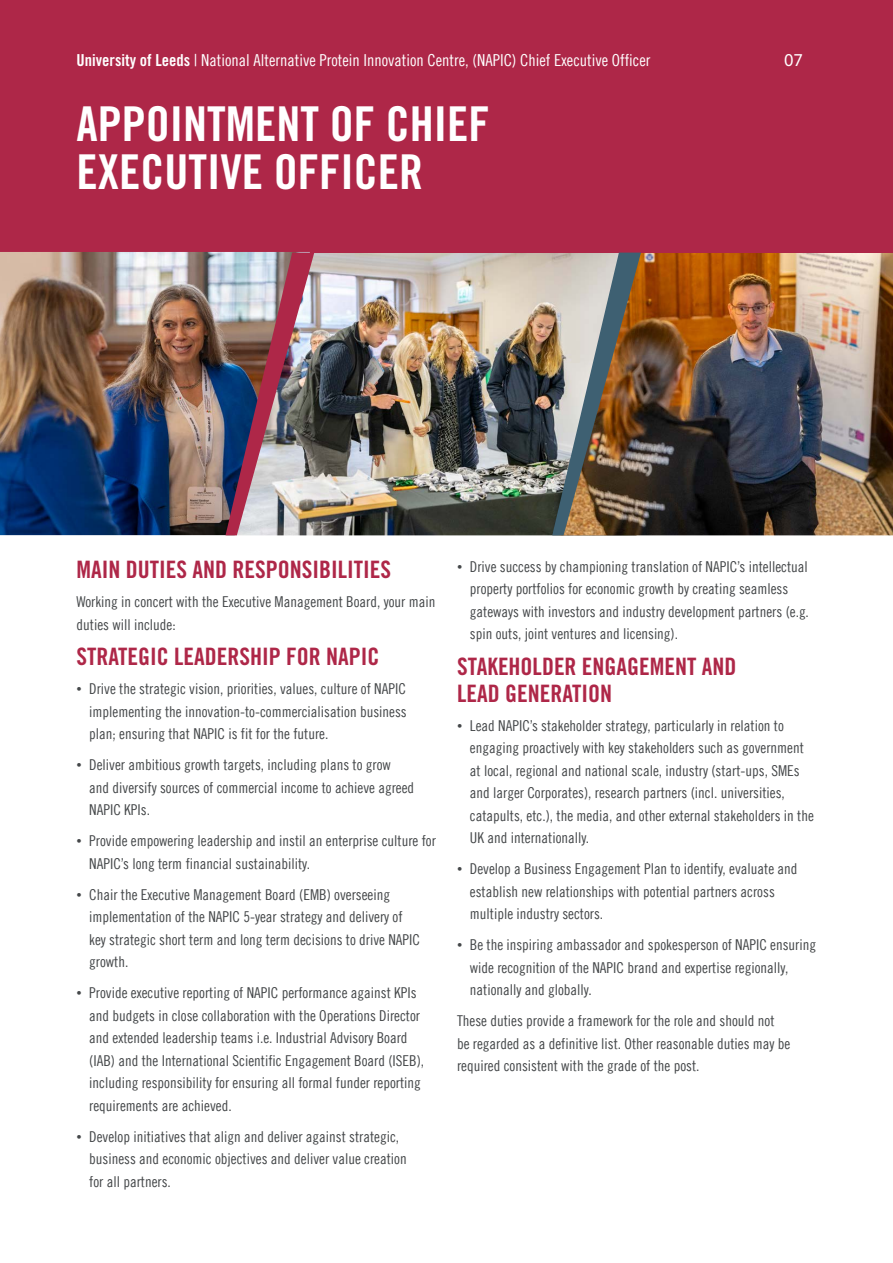
<style>
.page{position:relative;width:893px;height:1263px;background:#fff}
.page>*{position:absolute;margin:0;border:0;box-sizing:border-box;transform-origin:0 0}
.headline_white{font:48px/48px "Trade Gothic LT Std Bd Cn 20";color:#fff}
.subhead_16_red{font:24px/27px "Trade Gothic LT Std Bd Cn 20";color:#ae2748}
.t1{font:16.5px "Trade Gothic LT Cond Eighteen";color:#fff}
.t2{font:16.5px "Trade Gothic Next LT Pro";color:#fff}
.bodytext_10_grey{font:15px/22.5px "Trade Gothic LT Cond Eighteen";color:#444749}
.s1{font-family:"Trade Gothic LT Std Bd Cn 20"}
.s2{font-family:"Gill Sans"}
</style>
<div class="page">
<img style="left:314px;top:253px;width:238px;height:282px">
<img style="left:641px;top:253px;width:252px;height:282px">
<div style="left:0;top:0;width:893px;height:253px;background:#ae2748"></div>
<img style="left:0;top:252px;width:310px;height:283px">
<img style="left:552px;top:253px;width:89px;height:282px">
<img style="left:225px;top:253px;width:89px;height:282px">
<p class="t1" style="left:77px;top:51px;width:575px"><span class="s1">University of Leeds</span> | National Alternative Protein Innovation Centre, (NAPIC) Chief Executive Officer</p>
<p class="t2" style="left:784px;top:49px;width:20px">07</p>
<p class="headline_white" style="left:77px;top:99px;width:415px">APPOINTMENT OF CHIEF<br>EXECUTIVE OFFICER</p>
<p class="subhead_16_red" style="left:77px;top:556px;width:316px">MAIN DUTIES AND RESPONSIBILITIES</p>
<p class="bodytext_10_grey" style="left:77px;top:590px;width:360px">Working in concert with the Executive Management Board, your main duties will include:</p>
<p class="subhead_16_red" style="left:77px;top:643px;width:305px">STRATEGIC LEADERSHIP FOR NAPIC</p>
<p class="bodytext_10_grey" style="left:89px;top:677px;width:319px;text-align:justify;text-indent:-13px"><span class="s2">•</span> Drive the strategic vision, priorities, values, culture of NAPIC implementing the innovation-to-commercialisation business plan; ensuring that NAPIC is fit for the future.</p>
<p class="bodytext_10_grey" style="left:89px;top:753px;width:326px;text-indent:-13px"><span class="s2">•</span> Deliver ambitious growth targets, including plans to grow and diversify sources of commercial income to achieve agreed<br>NAPIC KPIs.</p>
<p class="bodytext_10_grey" style="left:89px;top:829px;width:348px;text-indent:-13px"><span class="s2">•</span> Provide empowering leadership and instil an enterprise culture for<br>NAPIC’s long term financial sustainability.</p>
<p class="bodytext_10_grey" style="left:89px;top:883px;width:332px;text-indent:-13px"><span class="s2">•</span> Chair the Executive Management Board (EMB) overseeing implementation of the NAPIC 5-year strategy and delivery of key strategic short term and long term decisions to drive NAPIC growth.</p>
<p class="bodytext_10_grey" style="left:89px;top:981px;width:336px;text-indent:-13px"><span class="s2">•</span> Provide executive reporting of NAPIC performance against KPIs and budgets in close collaboration with the Operations Director and extended leadership teams i.e. Industrial Advisory Board (IAB) and the International Scientific Engagement Board (ISEB), including responsibility for ensuring all formal funder reporting requirements are achieved.</p>
<p class="bodytext_10_grey" style="left:89px;top:1125px;width:319px;text-indent:-13px"><span class="s2">•</span> Develop initiatives that align and deliver against strategic, business and economic objectives and deliver value creation for all partners.</p>
<p class="bodytext_10_grey" style="left:470px;top:555px;width:341px;text-indent:-13px"><span class="s2">•</span> Drive success by championing translation of NAPIC’s intellectual property portfolios for economic growth by creating seamless gateways with investors and industry development partners (e.g. spin outs, joint ventures and licensing).</p>
<p class="subhead_16_red" style="left:457px;top:652px;width:281px">STAKEHOLDER ENGAGEMENT AND<br>LEAD GENERATION</p>
<p class="bodytext_10_grey" style="left:470px;top:714px;width:346px;text-indent:-13px"><span class="s2">•</span> Lead NAPIC’s stakeholder strategy, particularly in relation to engaging proactively with key stakeholders such as government at local, regional and national scale, industry (start-ups, SMEs and larger Corporates), research partners (incl. universities, catapults, etc.), the media, and other external stakeholders in the UK and internationally.</p>
<p class="bodytext_10_grey" style="left:470px;top:857px;width:329px;text-indent:-13px"><span class="s2">•</span> Develop a Business Engagement Plan to identify, evaluate and establish new relationships with potential partners across multiple industry sectors.</p>
<p class="bodytext_10_grey" style="left:470px;top:933px;width:348px;text-indent:-13px"><span class="s2">•</span> Be the inspiring ambassador and spokesperson of NAPIC ensuring wide recognition of the NAPIC brand and expertise regionally, nationally and globally.</p>
<p class="bodytext_10_grey" style="left:457px;top:1009px;width:335px">These duties provide a framework for the role and should not be regarded as a definitive list. Other reasonable duties may be required consistent with the grade of the post.</p>
</div>
